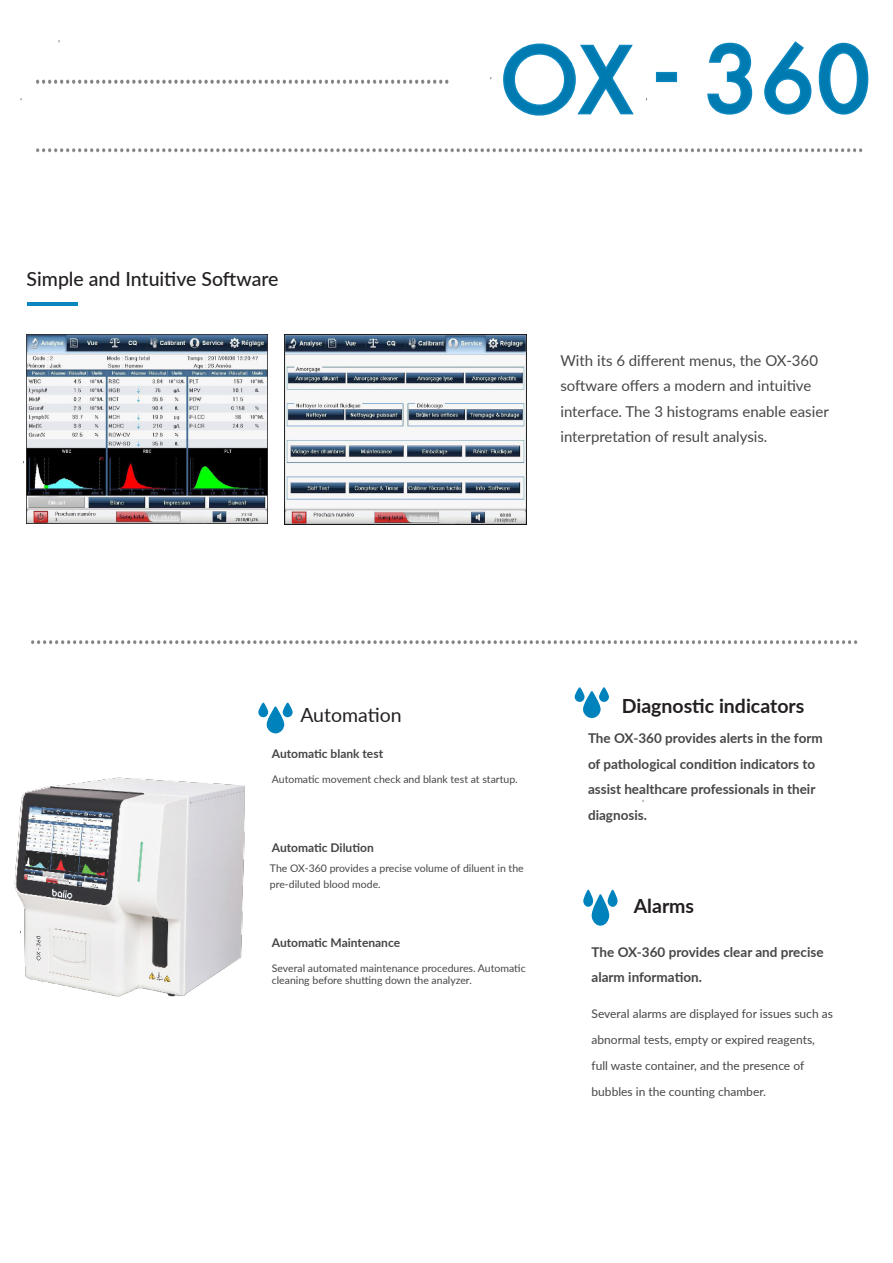
<style>
.page{position:relative;width:893px;height:1263px;background:#fff}
.page>*{position:absolute;margin:0;border:0;box-sizing:border-box;transform-origin:0 0}
.t1{font:500 19.5px "Lato";color:#231f20}
.t2{font:700 19.5px "Lato";color:#231f20}
.t3{font:19.5px "Lato";color:#231f20}
.t4{font:15px/25.5px "Lato";color:#464647}
.t5{font:700 13.5px/25.5px "Lato";color:#464647}
.t6{font:12px/26px "Lato";color:#464647}
.t7{font:700 12px "Lato";color:#464647}
.t8{font:10.5px/15.6px "Lato";color:#464647}
</style>
<div class="page">
<hr style="left:27px;top:303px;width:50px;height:3px;background:#0b86be">
<img style="left:36px;top:80px;width:413px;height:4px">
<div style="left:657px;top:73px;width:19px;height:8px;background:#007bb1"></div>
<div style="left:656px;top:72px;width:21px;height:10px;border:2px solid #0b86be"></div>
<svg style="left:707px;top:42px;width:46px;height:73px"></svg>
<svg style="left:764px;top:41px;width:48px;height:74px"></svg>
<svg style="left:818px;top:42px;width:51px;height:73px"></svg>
<img style="left:36px;top:148px;width:827px;height:5px">
<svg style="left:503px;top:43px;width:131px;height:73px"></svg>
<img style="left:26px;top:334px;width:241px;height:190px">
<img style="left:284px;top:334px;width:242px;height:190px">
<img style="left:32px;top:640px;width:826px;height:5px">
<svg style="left:258px;top:702px;width:35px;height:32px"></svg>
<svg style="left:575px;top:687px;width:34px;height:32px"></svg>
<img style="left:14px;top:777px;width:231px;height:220px">
<svg style="left:583px;top:889px;width:35px;height:37px"></svg>
<h1 class="t1" style="left:27px;top:265px;width:253px">Simple and Intuitive Software</h1>
<h2 class="t4" style="left:560px;top:347px;width:270px">With its 6 different menus, the OX-360 software offers a modern and intuitive interface. The 3 histograms enable easier interpretation of result analysis.</h2>
<h1 class="t3" style="left:300px;top:700px;width:103px">Automation</h1>
<h1 class="t2" style="left:622px;top:692px;width:184px">Diagnostic indicators</h1>
<p class="t5" style="left:588px;top:725px;width:236px">The OX-360 provides alerts in the form of pathological condition indicators to assist healthcare professionals in their diagnosis.</p>
<p class="t7" style="left:272px;top:745px;width:113px">Automatic blank test</p>
<p class="t8" style="left:272px;top:771px;width:247px">Automatic movement check and blank test at startup.</p>
<p class="t7" style="left:272px;top:838px;width:103px">Automatic Dilution</p>
<p class="t8" style="left:270px;top:860px;width:255px">The OX-360 provides a precise volume of diluent in the pre-diluted blood mode.</p>
<p class="t7" style="left:272px;top:933px;width:130px">Automatic Maintenance</p>
<p class="t8" style="left:272px;top:961px;width:255px;line-height:12.6px">Several automated maintenance procedures. Automatic cleaning before shutting down the analyzer.</p>
<h1 class="t2" style="left:634px;top:892px;width:62px">Alarms</h1>
<p class="t5" style="left:592px;top:939px;width:234px">The OX-360 provides clear and precise alarm information.</p>
<p class="t6" style="left:592px;top:1000px;width:243px">Several alarms are displayed for issues such as abnormal tests, empty or expired reagents, full waste container, and the presence of bubbles in the counting chamber.</p>
</div>
